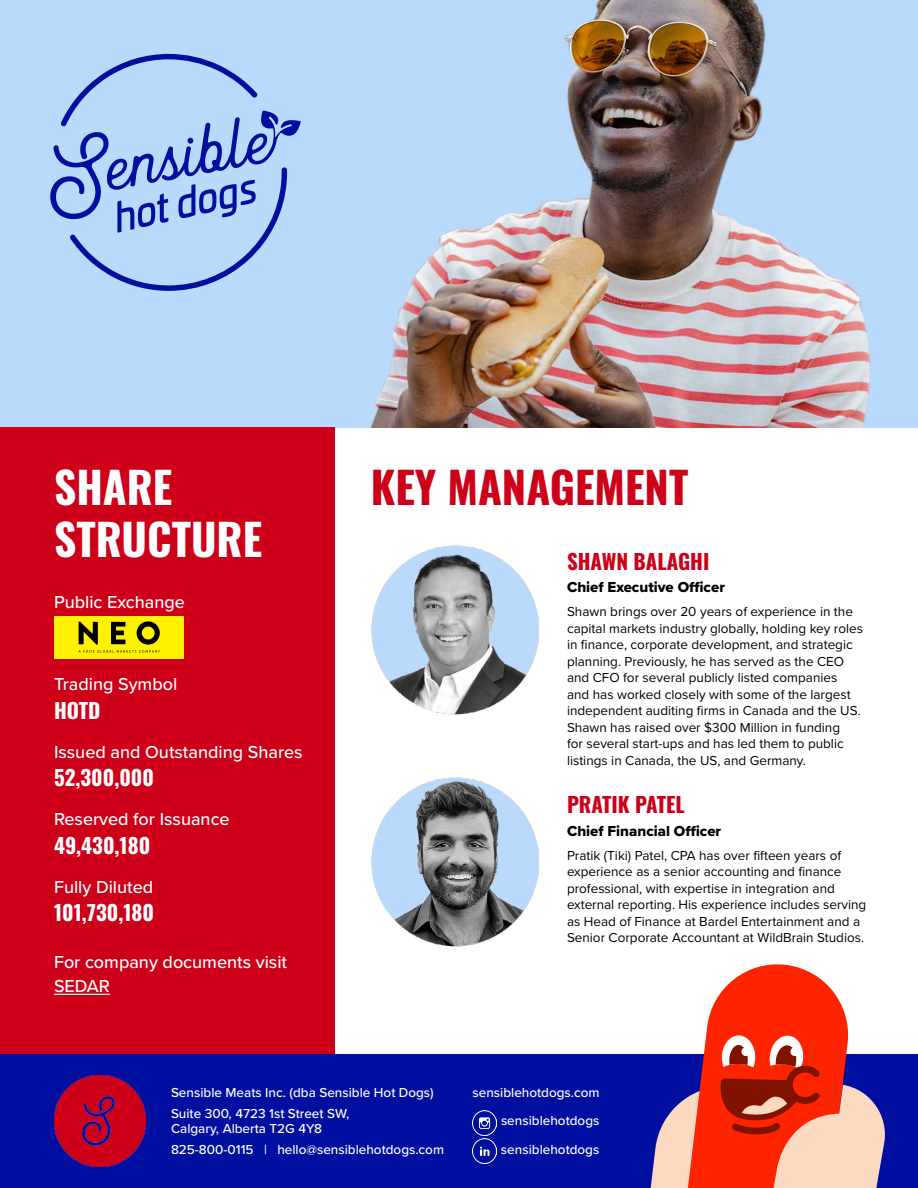
<style>
.page{position:relative;width:918px;height:1188px;background:#fff}
.page>*{position:absolute;margin:0;border:0;box-sizing:border-box;transform-origin:0 0}
.t1{font:700 43.5px/52.2px "Oswald";color:#fff}
.t2{font:700 43.5px "Oswald";color:#ce0019}
.t3{font:700 21px "Oswald";color:#fff}
.t4{font:700 21px "Oswald";color:#ce0019}
.t5{font:500 18px/24px "Proxima Nova";color:#fff}
.t6{font:15px "Proxima Nova Extrabld";color:#000}
.t7{font:13.5px/16.5px "Proxima Nova";color:#000}
.t8{font:500 13.5px/21px "Proxima Nova";color:#fff}
</style>
<div class="page">
<img style="left:0;top:0;width:918px;height:428px">
<svg style="left:50px;top:54px;width:251px;height:237px"></svg>
<div style="left:0;top:428px;width:334px;height:640px;background:#ce0019"></div>
<hr style="left:54px;top:994px;width:56px;height:1px;background:#fff">
<div style="left:0;top:1054px;width:918px;height:134px;background:#000f9f"></div>
<img style="left:472px;top:1110px;width:25px;height:25px">
<img style="left:54px;top:1076px;width:91px;height:91px">
<svg style="left:650px;top:964px;width:235px;height:224px"></svg>
<img style="left:371px;top:546px;width:169px;height:169px">
<img style="left:371px;top:778px;width:169px;height:168px">
<div style="left:54px;top:616px;width:130px;height:43px;background:#fff200"></div>
<svg style="left:79px;top:621px;width:81px;height:32px"></svg>
<img style="left:472px;top:1139px;width:25px;height:25px">
<h1 class="t1" style="left:54px;top:464px;width:210px">SHARE<br>STRUCTURE</h1>
<h3 class="t5" style="left:54px;top:589px;width:132px">Public Exchange</h3>
<h3 class="t5" style="left:54px;top:671px;width:125px">Trading Symbol</h3>
<h2 class="t3" style="left:54px;top:699px;width:48px">HOTD</h2>
<h3 class="t5" style="left:54px;top:739px;width:250px">Issued and Outstanding Shares</h3>
<h2 class="t3" style="left:54px;top:767px;width:102px">52,300,000</h2>
<h3 class="t5" style="left:54px;top:806px;width:177px">Reserved for Issuance</h3>
<h2 class="t3" style="left:54px;top:834px;width:98px">49,430,180</h2>
<h3 class="t5" style="left:54px;top:874px;width:101px">Fully Diluted</h3>
<h2 class="t3" style="left:54px;top:902px;width:102px">101,730,180</h2>
<h3 class="t5" style="left:54px;top:949px;width:235px">For company documents visit<br>SEDAR</h3>
<h1 class="t2" style="left:371px;top:464px;width:319px">KEY MANAGEMENT</h1>
<h2 class="t4" style="left:567px;top:550px;width:144px">SHAWN BALAGHI</h2>
<p class="t6" style="left:567px;top:576px;width:159px">Chief Executive Officer</p>
<p class="t7" style="left:567px;top:603px;width:298px">Shawn brings over 20 years of experience in the capital markets industry globally, holding key roles in finance, corporate development, and strategic planning. Previously, he has served as the CEO and CFO for several publicly listed companies<br>and has worked closely with some of the largest independent auditing firms in Canada and the US.<br>Shawn has raised over $300 Million in funding<br>for several start-ups and has led them to public listings in Canada, the US, and Germany.</p>
<h2 class="t4" style="left:567px;top:794px;width:119px">PRATIK PATEL</h2>
<p class="t6" style="left:567px;top:820px;width:156px">Chief Financial Officer</p>
<p class="t7" style="left:567px;top:846px;width:301px">Pratik (Tiki) Patel, CPA has over fifteen years of experience as a senior accounting and finance professional, with expertise in integration and external reporting. His experience includes serving as Head of Finance at Bardel Entertainment and a Senior Corporate Accountant at WildBrain Studios.</p>
<p class="t8" style="left:171px;top:1082px;width:264px">Sensible Meats Inc. (dba Sensible Hot Dogs)<br>Suite 300, 4723 1st Street SW,</p>
<p class="t8" style="left:171px;top:1118px;width:275px">Calgary, Alberta T2G 4Y8<br>825-800-0115 | hello@sensiblehotdogs.com</p>
<p class="t8" style="left:472px;top:1082px;width:129px">sensiblehotdogs.com</p>
<p class="t8" style="left:501px;top:1110px;width:100px">sensiblehotdogs</p>
<p class="t8" style="left:501px;top:1138px;width:100px">sensiblehotdogs</p>
</div>
